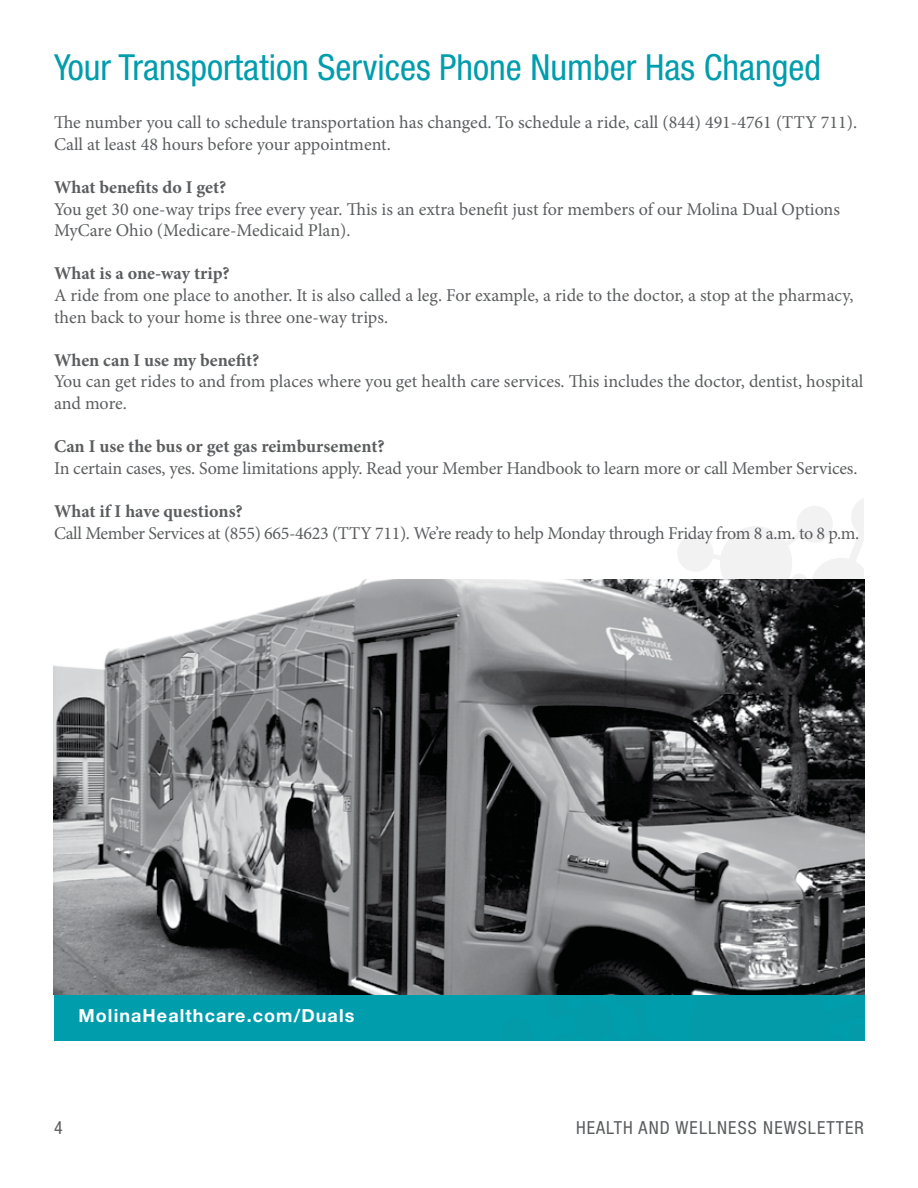
<style>
.page{position:relative;width:918px;height:1188px;background:#fff}
.page>*{position:absolute;margin:0;border:0;box-sizing:border-box;transform-origin:0 0}
.t1{font:condensed 36px "Helvetica Neue";color:#009dad}
.t2{font:18px/21.6px "Minion Pro";letter-spacing:-.005em;color:#5b5d5f}
.t3{font:700 18px "Minion Pro";color:#5b5d5f}
.t4{font:condensed 18px "Helvetica Neue";letter-spacing:.06em;color:#5b5d5f}
.t5{font:700 18px "Helvetica Neue";letter-spacing:.06em;color:#fff}
</style>
<div class="page">
<div style="left:54px;top:995px;width:810px;height:46px;background:#009dad"></div>
<svg style="left:678px;top:498px;width:186px;height:81px"></svg>
<img style="left:54px;top:579px;width:810px;height:416px">
<p class="t1" style="left:54px;top:54px;width:769px">Your Transportation Services Phone Number Has Changed</p>
<p class="t2" style="left:54px;top:113px;width:805px">The number you call to schedule transportation has changed. To schedule a ride, call (844) 491-4761 (TTY 711).<br>Call at least 48 hours before your appointment.</p>
<p class="t3" style="left:54px;top:180px;width:174px">What benefits do I get?</p>
<p class="t2" style="left:54px;top:200px;width:787px">You get 30 one-way trips free every year. This is an extra benefit just for members of our Molina Dual Options<br>MyCare Ohio (Medicare-Medicaid Plan).</p>
<p class="t3" style="left:54px;top:267px;width:177px">What is a one-way trip?</p>
<p class="t2" style="left:54px;top:286px;width:801px">A ride from one place to another. It is also called a leg. For example, a ride to the doctor, a stop at the pharmacy, then back to your home is three one-way trips.</p>
<p class="t3" style="left:54px;top:353px;width:207px">When can I use my benefit?</p>
<p class="t2" style="left:54px;top:372px;width:811px">You can get rides to and from places where you get health care services. This includes the doctor, dentist, hospital and more.</p>
<p class="t3" style="left:54px;top:439px;width:332px">Can I use the bus or get gas reimbursement?</p>
<p class="t2" style="left:54px;top:459px;width:805px">In certain cases, yes. Some limitations apply. Read your Member Handbook to learn more or call Member Services.</p>
<p class="t3" style="left:54px;top:504px;width:190px">What if I have questions?</p>
<p class="t2" style="left:54px;top:524px;width:807px">Call Member Services at (855) 665-4623 (TTY 711). We’re ready to help Monday through Friday from 8 a.m. to 8 p.m.</p>
<p class="t5" style="left:78px;top:1010px;width:277px">MolinaHealthcare.com/Duals</p>
<p class="t4" style="left:54px;top:1121px;width:10px">4</p>
<p class="t4" style="left:576px;top:1121px;width:289px">HEALTH AND WELLNESS NEWSLETTER</p>
</div>
